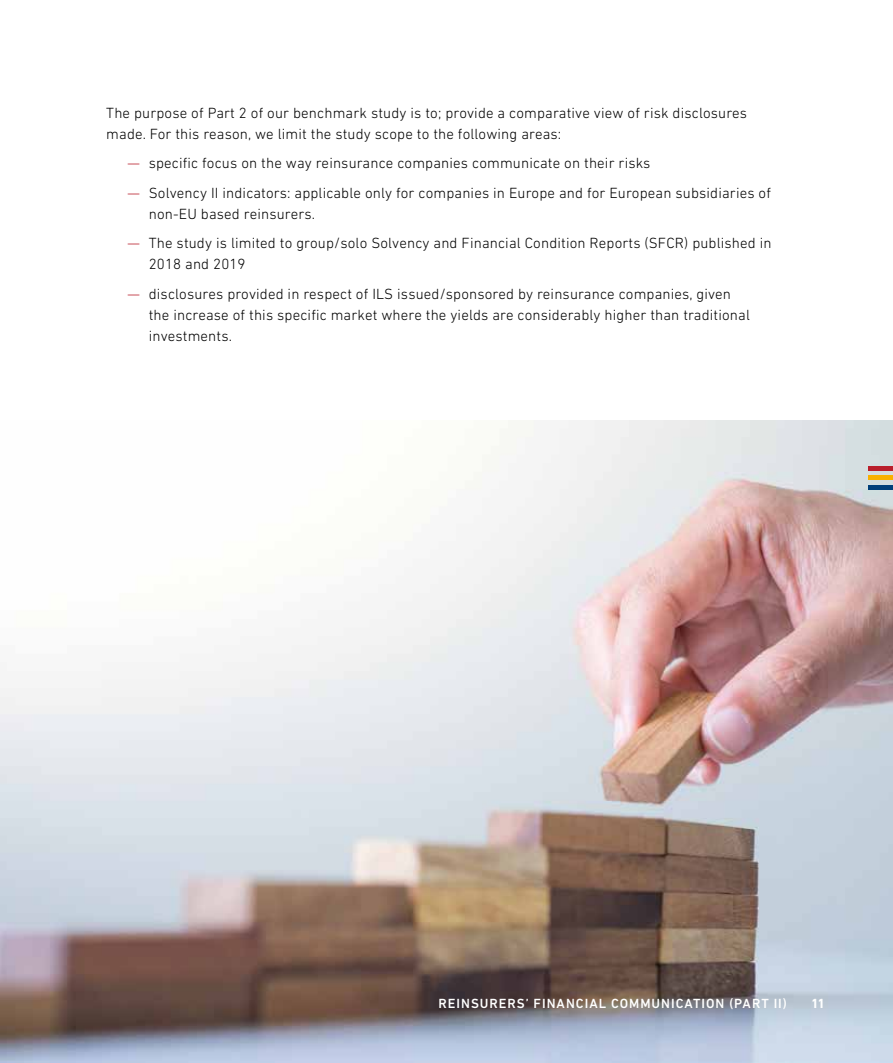
<style>
.page{position:relative;width:893px;height:1063px;background:#fff}
.page>*{position:absolute;margin:0;border:0;box-sizing:border-box;transform-origin:0 0}
.t1{font:300 15px/21px "DIN Next LT Pro";letter-spacing:.01em;color:#000}
.t2{font:500 13.5px "DIN Next LT Pro";letter-spacing:.07em;color:#fff}
.t3{font:700 13.5px "DIN Next LT Pro";color:#fff}
.s1{color:#b91e2b}
</style>
<div class="page">
<img style="left:0;top:421px;width:893px;height:642px">
<div style="left:869px;top:475px;width:24px;height:5px;background:#f9b000"></div>
<div style="left:869px;top:485px;width:24px;height:5px;background:#003f79"></div>
<div style="left:869px;top:466px;width:24px;height:5px;background:#b91e2b"></div>
<p class="t1" style="left:106px;top:102px;width:642px">The purpose of Part 2 of our benchmark study is to; provide a comparative view of risk disclosures made. For this reason, we limit the study scope to the following areas:</p>
<p class="t1" style="left:128px;top:152px;width:524px"><span class="s1">—</span> specific focus on the way reinsurance companies communicate on their risks</p>
<p class="t1" style="left:149px;top:182px;width:624px;text-indent:-21px"><span class="s1">—</span> Solvency II indicators: applicable only for companies in Europe and for European subsidiaries of non-EU based reinsurers.</p>
<p class="t1" style="left:149px;top:232px;width:624px;text-indent:-21px"><span class="s1">—</span> The study is limited to group/solo Solvency and Financial Condition Reports (SFCR) published in<br>2018 and 2019</p>
<p class="t1" style="left:149px;top:283px;width:603px;text-indent:-21px"><span class="s1">—</span> disclosures provided in respect of ILS issued/sponsored by reinsurance companies, given the increase of this specific market where the yields are considerably higher than traditional investments.</p>
<p class="t2" style="left:439px;top:996px;width:350px">REINSURERS’ FINANCIAL COMMUNICATION (PART II)</p>
<p class="t3" style="left:811px;top:996px;width:15px">11</p>
</div>
